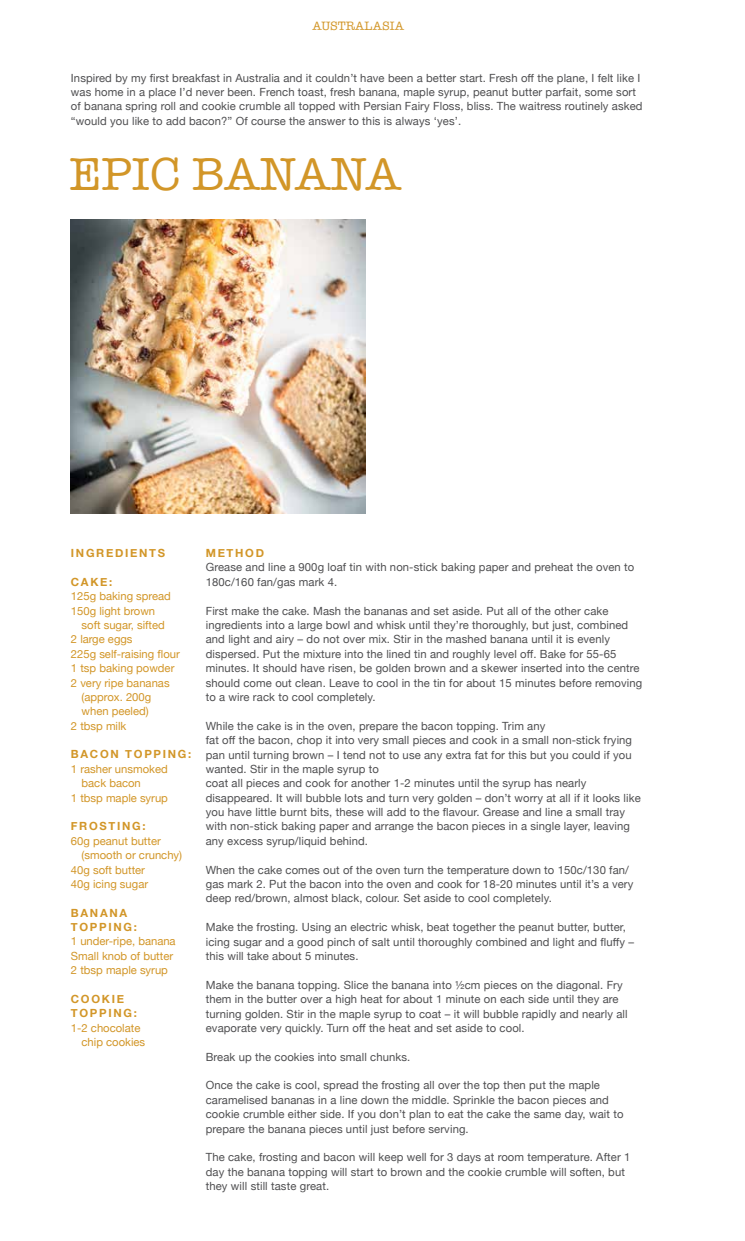
<style>
.page{position:relative;width:745px;height:1241px;background:#fff}
.page>*{position:absolute;margin:0;border:0;box-sizing:border-box;transform-origin:0 0}
.t1{font:47.5px "American Typewriter";color:#d29628}
.t2{font:12.5px "American Typewriter";color:#d29628}
.t3{font:11.25px/14.4px "Helvetica Neue";letter-spacing:.01em;color:#4f4f51}
.t4{font:11.25px/14.4px "Helvetica Neue";color:#d29628}
.t5{font:700 11.25px/14.4px "Helvetica Neue";letter-spacing:.15em;color:#d29628}
</style>
<div class="page">
<img style="left:71px;top:220px;width:294px;height:293px">
<p class="t2" style="left:312px;top:16px;width:93px">AUSTRALASIA</p>
<p class="t3" style="left:71px;top:71px;width:573px">Inspired by my first breakfast in Australia and it couldn’t have been a better start. Fresh off the plane, I felt like I was home in a place I’d never been. French toast, fresh banana, maple syrup, peanut butter parfait, some sort of banana spring roll and cookie crumble all topped with Persian Fairy Floss, bliss. The waitress routinely asked “would you like to add bacon?” Of course the answer to this is always ‘yes’.</p>
<h1 class="t1" style="left:69px;top:137px;width:333px">EPIC BANANA</h1>
<p class="t5" style="left:71px;top:546px;width:95px">INGREDIENTS</p>
<p class="t5" style="left:71px;top:574px;width:43px">CAKE:</p>
<p class="t4" style="left:71px;top:589px;width:101px">125g baking spread<br>150g light brown</p>
<p class="t4" style="left:81px;top:618px;width:85px">soft sugar, sifted</p>
<p class="t4" style="left:71px;top:632px;width:63px">2 large eggs</p>
<p class="t4" style="left:71px;top:647px;width:110px">225g self-raising flour</p>
<p class="t4" style="left:71px;top:661px;width:105px">1 tsp baking powder</p>
<p class="t4" style="left:71px;top:675px;width:100px">2 very ripe bananas</p>
<p class="t4" style="left:81px;top:690px;width:71px">(approx. 200g</p>
<p class="t4" style="left:81px;top:704px;width:69px">when peeled)</p>
<p class="t4" style="left:71px;top:719px;width:57px">2 tbsp milk</p>
<p class="t5" style="left:71px;top:747px;width:122px">BACON TOPPING:</p>
<p class="t4" style="left:71px;top:762px;width:98px">1 rasher unsmoked</p>
<p class="t4" style="left:81px;top:776px;width:61px">back bacon</p>
<p class="t4" style="left:71px;top:791px;width:98px">1 tbsp maple syrup</p>
<p class="t5" style="left:71px;top:819px;width:76px">FROSTING:</p>
<p class="t4" style="left:71px;top:834px;width:91px">60g peanut butter</p>
<p class="t4" style="left:81px;top:848px;width:102px">(smooth or crunchy)</p>
<p class="t4" style="left:71px;top:862px;width:75px">40g soft butter</p>
<p class="t4" style="left:71px;top:877px;width:79px">40g icing sugar</p>
<p class="t5" style="left:71px;top:905px;width:67px">BANANA<br>TOPPING:</p>
<p class="t4" style="left:71px;top:934px;width:106px">1 under-ripe, banana<br>Small knob of butter<br>2 tbsp maple syrup</p>
<p class="t5" style="left:71px;top:991px;width:67px">COOKIE<br>TOPPING:</p>
<p class="t4" style="left:81px;top:1021px;width:65px;text-indent:-11px">1-2 chocolate chip cookies</p>
<p class="t5" style="left:206px;top:546px;width:60px">METHOD</p>
<p class="t3" style="left:206px;top:561px;width:430px">Grease and line a 900g loaf tin with non-stick baking paper and preheat the oven to<br>180c/160 fan/gas mark 4.</p>
<p class="t3" style="left:206px;top:604px;width:438px">First make the cake. Mash the bananas and set aside. Put all of the other cake ingredients into a large bowl and whisk until they’re thoroughly, but just, combined and light and airy – do not over mix. Stir in the mashed banana until it is evenly dispersed. Put the mixture into the lined tin and roughly level off. Bake for 55-65 minutes. It should have risen, be golden brown and a skewer inserted into the centre should come out clean. Leave to cool in the tin for about 15 minutes before removing to a wire rack to cool completely.</p>
<p class="t3" style="left:206px;top:719px;width:436px">While the cake is in the oven, prepare the bacon topping. Trim any<br>fat off the bacon, chop it into very small pieces and cook in a small non-stick frying pan until turning brown – I tend not to use any extra fat for this but you could if you wanted. Stir in the maple syrup to<br>coat all pieces and cook for another 1-2 minutes until the syrup has nearly disappeared. It will bubble lots and turn very golden – don’t worry at all if it looks like you have little burnt bits, these will add to the flavour. Grease and line a small tray with non-stick baking paper and arrange the bacon pieces in a single layer, leaving any excess syrup/liquid behind.</p>
<p class="t3" style="left:206px;top:862px;width:429px">When the cake comes out of the oven turn the temperature down to 150c/130 fan/ gas mark 2. Put the bacon into the oven and cook for 18-20 minutes until it’s a very deep red/brown, almost black, colour. Set aside to cool completely.</p>
<p class="t3" style="left:206px;top:920px;width:429px">Make the frosting. Using an electric whisk, beat together the peanut butter, butter, icing sugar and a good pinch of salt until thoroughly combined and light and fluffy – this will take about 5 minutes.</p>
<p class="t3" style="left:206px;top:978px;width:423px">Make the banana topping. Slice the banana into ½cm pieces on the diagonal. Fry them in the butter over a high heat for about 1 minute on each side until they are turning golden. Stir in the maple syrup to coat – it will bubble rapidly and nearly all evaporate very quickly. Turn off the heat and set aside to cool.</p>
<p class="t3" style="left:206px;top:1049px;width:206px">Break up the cookies into small chunks.</p>
<p class="t3" style="left:206px;top:1078px;width:419px">Once the cake is cool, spread the frosting all over the top then put the maple caramelised bananas in a line down the middle. Sprinkle the bacon pieces and cookie crumble either side. If you don’t plan to eat the cake the same day, wait to prepare the banana pieces until just before serving.</p>
<p class="t3" style="left:206px;top:1150px;width:426px">The cake, frosting and bacon will keep well for 3 days at room temperature. After 1 day the banana topping will start to brown and the cookie crumble will soften, but they will still taste great.</p>
</div>
